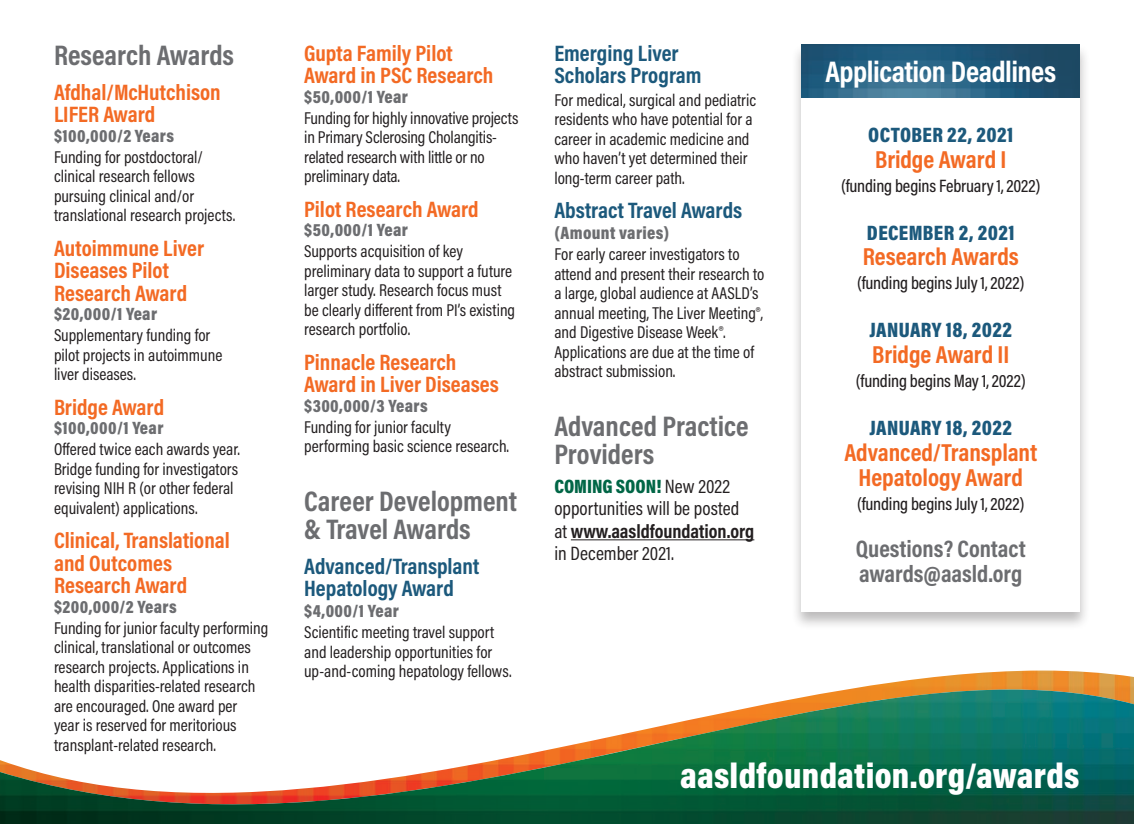
<style>
.page{position:relative;width:1134px;height:824px;background:#fff}
.page>*{position:absolute;margin:0;border:0;box-sizing:border-box;transform-origin:0 0}
.URL_rev{font:900 36px "Acumin Pro Cond";letter-spacing:.005em;color:#fff}
.sub1_deadline{font:700 30px "Acumin Pro Cond";letter-spacing:-.015em;color:#fff}
.sub1_award_header{font:700 28.5px/28.5px "Acumin Pro Cond";color:#6c6d70}
.award_name{font:700 24.75px/25.5px "Acumin Pro Cond";letter-spacing:-.005em;color:#f36a24;text-align:center}
.sub5_questions{font:700 24px/25.5px "Acumin Pro Cond";color:#6c6d70}
.sub2_award_title_ora{font:700 22.5px/22.5px "Acumin Pro Cond";color:#f36a24}
.sub2_award_title_blu{font:700 22.5px/22.5px "Acumin Pro Cond";color:#1c597c}
.deadline{font:900 21px "Acumin Pro Cond";letter-spacing:.02em;color:#1c597c}
.award_body{font:19.5px/22.5px "Acumin Pro Cond";color:#231f20}
.sub4{font:900 18px "Acumin Pro Cond";letter-spacing:.02em;color:#6c6d70}
.award_deadline_note{font:500 18px "Acumin Pro Cond";letter-spacing:-.01em;color:#231f20}
.award_body-2{font:17.25px/19.5px "Acumin Pro Cond";color:#231f20}
.s1{font-weight:900;color:#016646}
.s2{font-weight:700}
</style>
<div class="page">
<div style="left:791px;top:43px;width:299px;height:587px;background:#231f20;opacity:.3"></div>
<div style="left:802px;top:44px;width:278px;height:567px;background:#fff"></div>
<img style="left:802px;top:44px;width:278px;height:54px">
<svg style="left:791px;top:615px;width:343px;height:74px"></svg>
<img style="left:0;top:689px;width:1134px;height:135px">
<hr style="left:571px;top:539px;width:183px;height:1px;background:#231f20">
<p class="sub1_award_header" style="left:54px;top:40px;width:182px">Research Awards</p>
<p class="sub2_award_title_ora" style="left:54px;top:80px;width:168px">Afdhal/McHutchison<br>LIFER Award</p>
<p class="sub4" style="left:54px;top:124px;width:122px">$100,000/2 Years</p>
<p class="award_body-2" style="left:54px;top:146px;width:183px">Funding for postdoctoral/ clinical research fellows pursuing clinical and/or translational research projects.</p>
<p class="sub2_award_title_ora" style="left:54px;top:236px;width:152px">Autoimmune Liver<br>Diseases Pilot<br>Research Award</p>
<p class="sub4" style="left:54px;top:302px;width:105px">$20,000/1 Year</p>
<p class="award_body-2" style="left:54px;top:325px;width:170px">Supplementary funding for pilot projects in autoimmune liver diseases.</p>
<p class="sub2_award_title_ora" style="left:54px;top:395px;width:112px">Bridge Award</p>
<p class="sub4" style="left:54px;top:416px;width:111px">$100,000/1 Year</p>
<p class="award_body-2" style="left:54px;top:439px;width:187px">Offered twice each awards year.<br>Bridge funding for investigators revising NIH R (or other federal equivalent) applications.</p>
<p class="sub2_award_title_ora" style="left:54px;top:528px;width:177px">Clinical, Translational and Outcomes<br>Research Award</p>
<p class="sub4" style="left:54px;top:595px;width:124px">$200,000/2 Years</p>
<p class="award_body-2" style="left:54px;top:617px;width:216px">Funding for junior faculty performing clinical, translational or outcomes research projects. Applications in health disparities-related research are encouraged. One award per<br>year is reserved for meritorious transplant‑related research.</p>
<p class="sub2_award_title_ora" style="left:304px;top:41px;width:191px">Gupta Family Pilot<br>Award in PSC Research</p>
<p class="sub4" style="left:304px;top:85px;width:105px">$50,000/1 Year</p>
<p class="award_body-2" style="left:304px;top:108px;width:216px">Funding for highly innovative projects in Primary Sclerosing Cholangitis&shy;related research with little or no preliminary data.</p>
<p class="sub2_award_title_ora" style="left:304px;top:197px;width:176px">Pilot Research Award</p>
<p class="sub4" style="left:304px;top:218px;width:105px">$50,000/1 Year</p>
<p class="award_body-2" style="left:304px;top:241px;width:213px">Supports acquisition of key preliminary data to support a future larger study. Research focus must be clearly different from PI’s existing research portfolio.</p>
<p class="sub2_award_title_ora" style="left:304px;top:350px;width:196px">Pinnacle Research<br>Award in Liver Diseases</p>
<p class="sub4" style="left:304px;top:394px;width:125px">$300,000/3 Years</p>
<p class="award_body-2" style="left:304px;top:417px;width:206px">Funding for junior faculty performing basic science research.</p>
<p class="sub1_award_header" style="left:304px;top:486px;width:214px">Career Development &amp; Travel Awards</p>
<p class="sub2_award_title_blu" style="left:304px;top:554px;width:177px">Advanced/Transplant<br>Hepatology Award</p>
<p class="sub4" style="left:304px;top:599px;width:96px">$4,000/1 Year</p>
<p class="award_body-2" style="left:304px;top:622px;width:209px">Scientific meeting travel support and leadership opportunities for up‑and-coming hepatology fellows.</p>
<p class="sub2_award_title_blu" style="left:554px;top:41px;width:149px">Emerging Liver<br>Scholars Program</p>
<p class="award_body-2" style="left:554px;top:90px;width:203px">For medical, surgical and pediatric residents who have potential for a career in academic medicine and who haven’t yet determined their long‑term career path.</p>
<p class="sub2_award_title_blu" style="left:554px;top:198px;width:189px">Abstract Travel Awards</p>
<p class="sub4" style="left:554px;top:221px;width:116px">(Amount varies)</p>
<p class="award_body-2" style="left:554px;top:244px;width:211px">For early career investigators to attend and present their research to a large, global audience at AASLD’s annual meeting, The Liver Meeting®, and Digestive Disease Week®.<br>Applications are due at the time of abstract submission.</p>
<p class="sub1_award_header" style="left:554px;top:411px;width:196px">Advanced Practice<br>Providers</p>
<p class="award_body" style="left:554px;top:474px;width:201px"><span class="s1">COMING SOON!</span> New 2022 opportunities will be posted at <span class="s2">www.aasldfoundation.org </span>in December 2021.</p>
<p class="sub1_deadline" style="left:825px;top:51px;width:232px">Application Deadlines</p>
<p class="deadline" style="left:868px;top:121px;width:147px">OCTOBER 22, 2021</p>
<p class="award_name" style="left:875px;top:146px;width:133px">Bridge Award I</p>
<p class="award_deadline_note" style="left:841px;top:174px;width:201px">(funding begins February 1, 2022)</p>
<p class="deadline" style="left:867px;top:219px;width:149px">DECEMBER 2, 2021</p>
<p class="award_name" style="left:863px;top:243px;width:158px">Research Awards</p>
<p class="award_deadline_note" style="left:857px;top:271px;width:169px">(funding begins July 1, 2022)</p>
<p class="deadline" style="left:870px;top:316px;width:144px">JANUARY 18, 2022</p>
<p class="award_name" style="left:872px;top:341px;width:139px">Bridge Award II</p>
<p class="award_deadline_note" style="left:856px;top:369px;width:172px">(funding begins May 1, 2022)</p>
<p class="deadline" style="left:870px;top:414px;width:144px">JANUARY 18, 2022</p>
<p class="award_name" style="left:844px;top:438px;width:194px">Advanced/Transplant<br>Hepatology Award</p>
<p class="award_deadline_note" style="left:857px;top:492px;width:169px">(funding begins July 1, 2022)</p>
<p class="sub5_questions" style="left:856px;top:535px;width:171px">Questions? Contact awards@aasld.org</p>
<p class="URL_rev" style="left:680px;top:751px;width:401px">aasldfoundation.org/awards</p>
</div>
